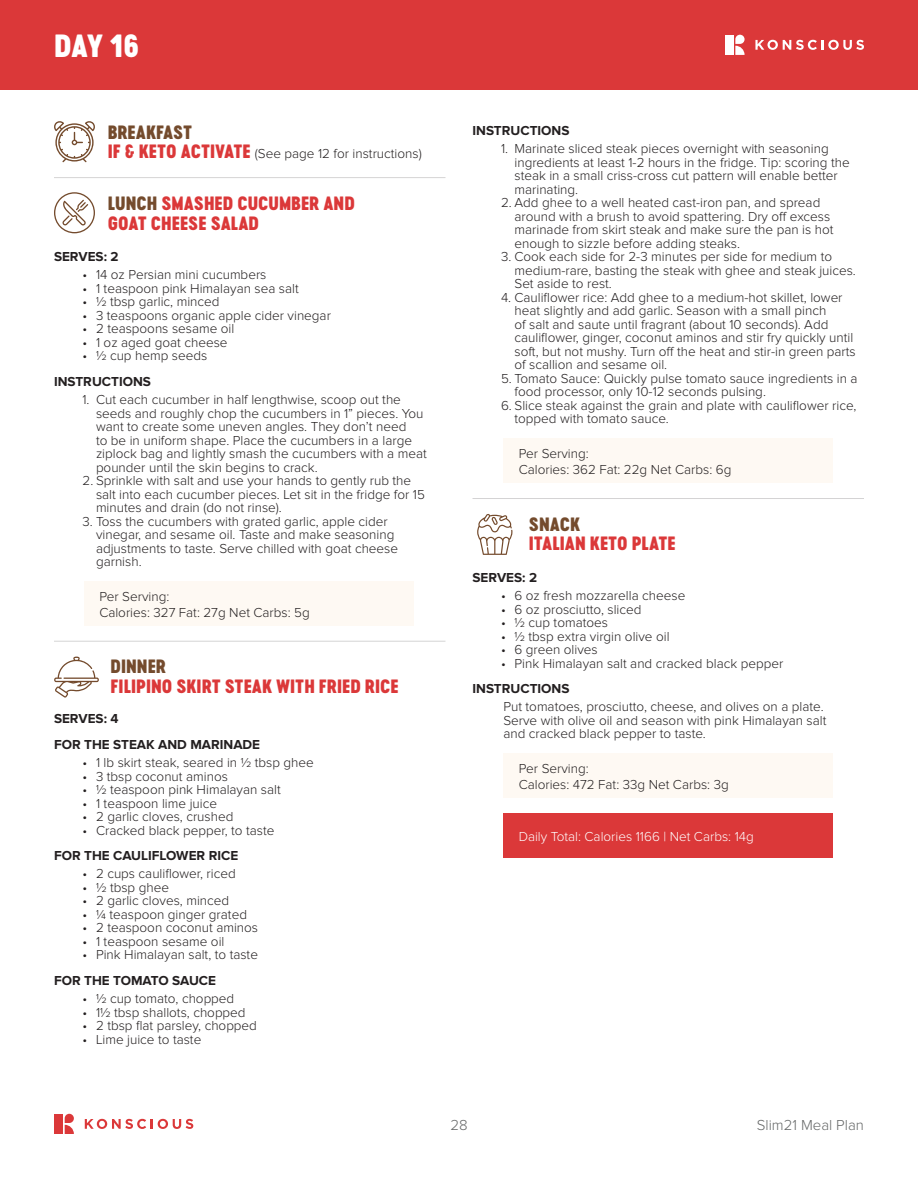
<style>
.page{position:relative;width:918px;height:1188px;background:#fff}
.page>*{position:absolute;margin:0;border:0;box-sizing:border-box;transform-origin:0 0}
.t1{font:30px "Cervo Neue Black Neue";color:#fff}
.t2{font:18px/19.5px "Cervo Neue Black Neue";color:#db3839}
.t3{font:18px "Cervo Neue Black Neue";color:#744b2d}
.t4{font:300 15px "Proxima Nova";color:#656767}
.t5{font:300 13.5px/13.5px "Proxima Nova";color:#231f20}
.t6{font:700 13.5px "Proxima Nova";color:#231f20}
.t7{font:300 13.5px "Proxima Nova";color:#fff}
.s1{font-family:"Cervo Neue Black Neue";font-weight:400;font-size:18px;color:#db3839}
.s2{color:#744b2d}
</style>
<div class="page">
<svg style="left:85px;top:1119px;width:108px;height:10px"></svg>
<div style="left:54px;top:1114px;width:9px;height:20px;background:#db3839"></div>
<svg style="left:65px;top:1125px;width:9px;height:9px"></svg>
<div style="left:65px;top:1114px;width:9px;height:9px;background:#db3839;border-radius:5px"></div>
<svg style="left:54px;top:121px;width:41px;height:41px"></svg>
<div style="left:84px;top:581px;width:330px;height:45px;background:#fef9f3"></div>
<div style="left:0;top:0;width:918px;height:90px;background:#db3839"></div>
<svg style="left:54px;top:192px;width:41px;height:41px"></svg>
<hr style="left:54px;top:177px;width:392px;height:1px;background:#231f20">
<svg style="left:755px;top:40px;width:109px;height:10px"></svg>
<div style="left:725px;top:35px;width:9px;height:20px;background:#fff"></div>
<svg style="left:735px;top:46px;width:10px;height:9px"></svg>
<div style="left:735px;top:35px;width:10px;height:9px;background:#fff;border-radius:5px"></div>
<hr style="left:54px;top:641px;width:392px;height:1px;background:#231f20">
<svg style="left:54px;top:657px;width:45px;height:41px"></svg>
<svg style="left:477px;top:514px;width:35px;height:41px"></svg>
<div style="left:503px;top:753px;width:330px;height:45px;background:#fef9f3"></div>
<div style="left:503px;top:813px;width:330px;height:45px;background:#db3839"></div>
<div style="left:503px;top:438px;width:330px;height:45px;background:#fef9f3"></div>
<hr style="left:472px;top:498px;width:392px;height:1px;background:#231f20">
<p class="t1" style="left:54px;top:24px;width:87px">DAY 16</p>
<p class="t3" style="left:108px;top:119px;width:86px">BREAKFAST</p>
<p class="t5" style="left:108px;top:148px;width:315px"><span class="s1">IF &amp; KETO ACTIVATE</span> (See page 12 for instructions)</p>
<p class="t2" style="left:108px;top:194px;width:249px"><span class="s2">LUNCH</span> SMASHED CUCUMBER AND<br>GOAT CHEESE SALAD</p>
<p class="t6" style="left:54px;top:249px;width:66px">SERVES: 2</p>
<p class="t5" style="left:82px;top:269px;width:186px">• 14 oz Persian mini cucumbers</p>
<p class="t5" style="left:82px;top:282px;width:218px">• 1 teaspoon pink Himalayan sea salt</p>
<p class="t5" style="left:82px;top:296px;width:139px">• ½ tbsp garlic, minced</p>
<p class="t5" style="left:82px;top:309px;width:250px">• 3 teaspoons organic apple cider vinegar</p>
<p class="t5" style="left:82px;top:323px;width:153px">• 2 teaspoons sesame oil</p>
<p class="t5" style="left:82px;top:336px;width:147px">• 1 oz aged goat cheese</p>
<p class="t5" style="left:82px;top:350px;width:126px">• ½ cup hemp seeds</p>
<p class="t6" style="left:54px;top:374px;width:98px">INSTRUCTIONS</p>
<p class="t5" style="left:96px;top:393px;width:332px;text-indent:-14px">1. Cut each cucumber in half lengthwise, scoop out the seeds and roughly chop the cucumbers in 1” pieces. You want to create some uneven angles. They don’t need<br>to be in uniform shape. Place the cucumbers in a large ziplock bag and lightly smash the cucumbers with a meat pounder until the skin begins to crack.</p>
<p class="t5" style="left:96px;top:474px;width:330px;text-indent:-14px">2. Sprinkle with salt and use your hands to gently rub the salt into each cucumber pieces. Let sit in the fridge for 15 minutes and drain (do not rinse).</p>
<p class="t5" style="left:96px;top:515px;width:304px;text-indent:-14px">3. Toss the cucumbers with grated garlic, apple cider vinegar, and sesame oil. Taste and make seasoning adjustments to taste. Serve chilled with goat cheese garnish.</p>
<p class="t5" style="left:99px;top:588px;width:212px;line-height:16.5px">Per Serving:<br>Calories: 327 Fat: 27g Net Carbs: 5g</p>
<p class="t2" style="left:111px;top:657px;width:290px"><span class="s2">DINNER<br></span>FILIPINO SKIRT STEAK WITH FRIED RICE</p>
<p class="t6" style="left:54px;top:711px;width:66px">SERVES: 4</p>
<p class="t6" style="left:54px;top:737px;width:208px">FOR THE STEAK AND MARINADE</p>
<p class="t5" style="left:82px;top:756px;width:233px">• 1 lb skirt steak, seared in ½ tbsp ghee</p>
<p class="t5" style="left:82px;top:770px;width:147px">• 3 tbsp coconut aminos</p>
<p class="t5" style="left:82px;top:783px;width:200px">• ½ teaspoon pink Himalayan salt</p>
<p class="t5" style="left:82px;top:797px;width:136px">• 1 teaspoon lime juice</p>
<p class="t5" style="left:82px;top:810px;width:152px">• 2 garlic cloves, crushed</p>
<p class="t5" style="left:82px;top:824px;width:193px">• Cracked black pepper, to taste</p>
<p class="t6" style="left:54px;top:848px;width:186px">FOR THE CAULIFLOWER RICE</p>
<p class="t5" style="left:82px;top:868px;width:155px">• 2 cups cauliflower, riced</p>
<p class="t5" style="left:82px;top:881px;width:88px">• ½ tbsp ghee</p>
<p class="t5" style="left:82px;top:895px;width:148px">• 2 garlic cloves, minced</p>
<p class="t5" style="left:82px;top:908px;width:166px">• ¼ teaspoon ginger grated</p>
<p class="t5" style="left:82px;top:922px;width:177px">• 2 teaspoon coconut aminos</p>
<p class="t5" style="left:82px;top:935px;width:143px">• 1 teaspoon sesame oil</p>
<p class="t5" style="left:82px;top:949px;width:177px">• Pink Himalayan salt, to taste</p>
<p class="t6" style="left:54px;top:973px;width:164px">FOR THE TOMATO SAUCE</p>
<p class="t5" style="left:82px;top:993px;width:153px">• ½ cup tomato, chopped</p>
<p class="t5" style="left:82px;top:1006px;width:165px">• 1½ tbsp shallots, chopped</p>
<p class="t5" style="left:82px;top:1020px;width:176px">• 2 tbsp flat parsley, chopped</p>
<p class="t5" style="left:82px;top:1033px;width:120px">• Lime juice to taste</p>
<p class="t6" style="left:472px;top:123px;width:98px">INSTRUCTIONS</p>
<p class="t5" style="left:514px;top:143px;width:337px;text-indent:-14px">1. Marinate sliced steak pieces overnight with seasoning ingredients at least 1-2 hours in the fridge. Tip: scoring the steak in a small criss-cross cut pattern will enable better marinating.</p>
<p class="t5" style="left:514px;top:197px;width:321px;text-indent:-14px">2. Add ghee to a well heated cast-iron pan, and spread around with a brush to avoid spattering. Dry off excess marinade from skirt steak and make sure the pan is hot enough to sizzle before adding steaks.</p>
<p class="t5" style="left:514px;top:251px;width:343px;text-indent:-14px">3. Cook each side for 2-3 minutes per side for medium to medium-rare, basting the steak with ghee and steak juices.<br>Set aside to rest.</p>
<p class="t5" style="left:514px;top:291px;width:343px;text-indent:-14px">4. Cauliflower rice: Add ghee to a medium-hot skillet, lower heat slightly and add garlic. Season with a small pinch<br>of salt and saute until fragrant (about 10 seconds). Add cauliflower, ginger, coconut aminos and stir fry quickly until soft, but not mushy. Turn off the heat and stir-in green parts of scallion and sesame oil.</p>
<p class="t5" style="left:514px;top:372px;width:345px;text-indent:-14px">5. Tomato Sauce: Quickly pulse tomato sauce ingredients in a food processor, only 10-12 seconds pulsing.</p>
<p class="t5" style="left:514px;top:399px;width:343px;text-indent:-14px">6. Slice steak against the grain and plate with cauliflower rice, topped with tomato sauce.</p>
<p class="t5" style="left:519px;top:446px;width:214px;line-height:16.5px">Per Serving:<br>Calories: 362 Fat: 22g Net Carbs: 6g</p>
<p class="t2" style="left:529px;top:514px;width:148px"><span class="s2">SNACK<br></span>ITALIAN KETO PLATE</p>
<p class="t6" style="left:472px;top:570px;width:66px">SERVES: 2</p>
<p class="t5" style="left:501px;top:590px;width:186px">• 6 oz fresh mozzarella cheese</p>
<p class="t5" style="left:501px;top:603px;width:142px">• 6 oz prosciutto, sliced</p>
<p class="t5" style="left:501px;top:617px;width:109px">• ½ cup tomatoes</p>
<p class="t5" style="left:501px;top:630px;width:170px">• ½ tbsp extra virgin olive oil</p>
<p class="t5" style="left:501px;top:644px;width:98px">• 6 green olives</p>
<p class="t5" style="left:501px;top:657px;width:284px">• Pink Himalayan salt and cracked black pepper</p>
<p class="t6" style="left:472px;top:681px;width:98px">INSTRUCTIONS</p>
<p class="t5" style="left:503px;top:700px;width:325px">Put tomatoes, prosciutto, cheese, and olives on a plate.<br>Serve with olive oil and season with pink Himalayan salt and cracked black pepper to taste.</p>
<p class="t5" style="left:519px;top:760px;width:211px;line-height:16.5px">Per Serving:<br>Calories: 472 Fat: 33g Net Carbs: 3g</p>
<p class="t7" style="left:519px;top:830px;width:237px">Daily Total: Calories 1166 | Net Carbs: 14g</p>
<p class="t4" style="left:450px;top:1118px;width:19px">28</p>
<p class="t4" style="left:757px;top:1118px;width:109px">Slim21 Meal Plan</p>
</div>
